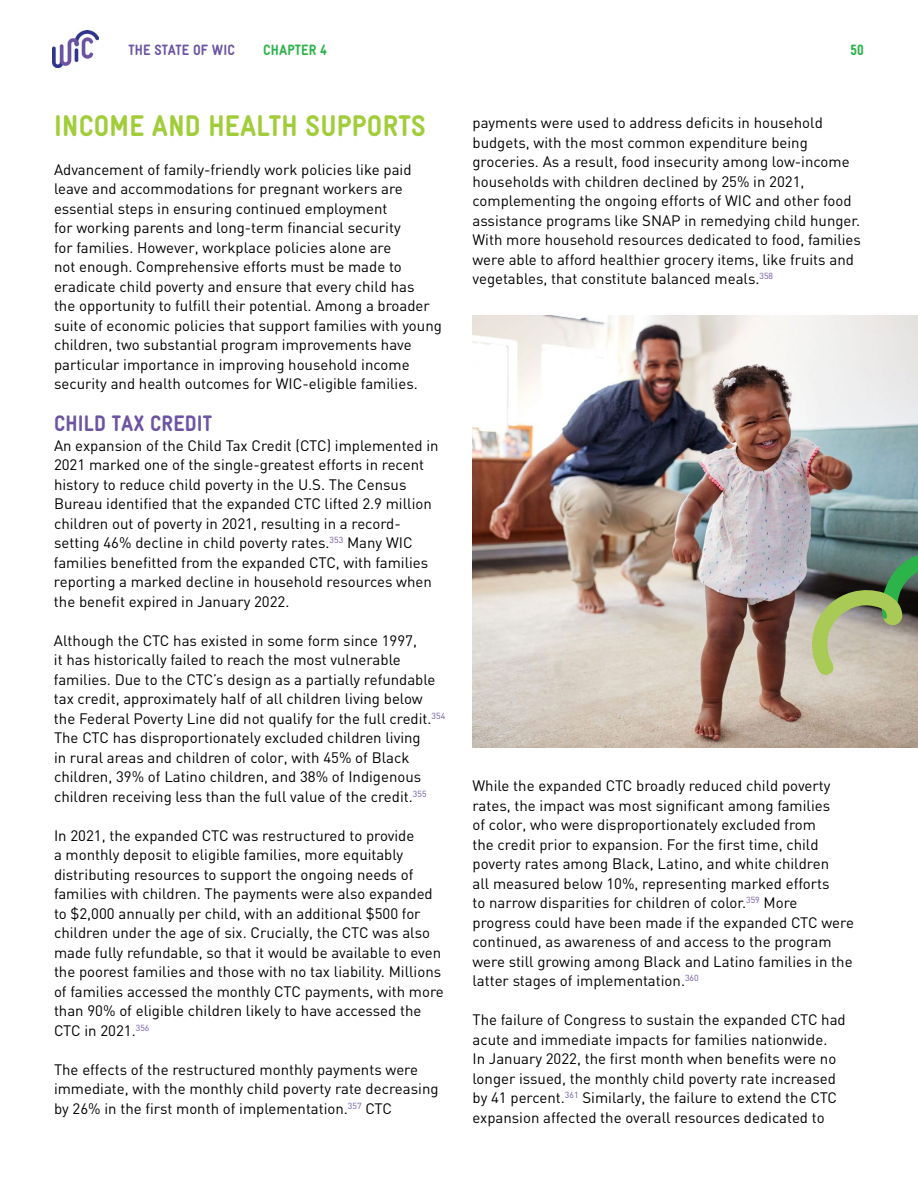
<style>
.page{position:relative;width:918px;height:1188px;background:#fff}
.page>*{position:absolute;margin:0;border:0;box-sizing:border-box;transform-origin:0 0}
.t1{font:900 30px "WIC Gravur Condensed";letter-spacing:.01em;color:#a1cd3a}
.t2{font:900 22.5px "WIC Gravur Condensed";letter-spacing:.01em;color:#6c54a3}
.t3{font:15px/19.5px "DIN";color:#000}
.t4{font:900 15px "WIC Gravur Condensed";letter-spacing:.01em;color:#6c54a3}
.t5{font:900 15px "WIC Gravur Condensed";letter-spacing:.01em;color:#2cb34a}
</style>
<div class="page">
<img style="left:53px;top:31px;width:46px;height:37px">
<img style="left:472px;top:316px;width:446px;height:432px">
<svg style="left:802px;top:548px;width:116px;height:128px;background:#8a967a"></svg>
<p class="t4" style="left:129px;top:41px;width:108px">THE STATE OF WIC</p>
<p class="t5" style="left:263px;top:41px;width:65px">CHAPTER 4</p>
<p class="t5" style="left:851px;top:41px;width:15px">50</p>
<h1 class="t1" style="left:54px;top:109px;width:373px">INCOME AND HEALTH SUPPORTS</h1>
<p class="t3" style="left:54px;top:159px;width:389px">Advancement of family-friendly work policies like paid leave and accommodations for pregnant workers are essential steps in ensuring continued employment<br>for working parents and long-term financial security<br>for families. However, workplace policies alone are<br>not enough. Comprehensive efforts must be made to eradicate child poverty and ensure that every child has<br>the opportunity to fulfill their potential. Among a broader suite of economic policies that support families with young children, two substantial program improvements have particular importance in improving household income security and health outcomes for WIC-eligible families.</p>
<h2 class="t2" style="left:54px;top:411px;width:160px">CHILD TAX CREDIT</h2>
<p class="t3" style="left:54px;top:435px;width:386px">An expansion of the Child Tax Credit (CTC) implemented in 2021 marked one of the single-greatest efforts in recent history to reduce child poverty in the U.S. The Census Bureau identified that the expanded CTC lifted 2.9 million children out of poverty in 2021, resulting in a record&shy;setting 46% decline in child poverty rates.<sup>353</sup> Many WIC families benefitted from the expanded CTC, with families reporting a marked decline in household resources when the benefit expired in January 2022.</p>
<p class="t3" style="left:54px;top:630px;width:393px">Although the CTC has existed in some form since 1997,<br>it has historically failed to reach the most vulnerable families. Due to the CTC’s design as a partially refundable tax credit, approximately half of all children living below the Federal Poverty Line did not qualify for the full credit.<sup>354<br></sup>The CTC has disproportionately excluded children living<br>in rural areas and children of color, with 45% of Black children, 39% of Latino children, and 38% of Indigenous children receiving less than the full value of the credit.<sup>355</sup></p>
<p class="t3" style="left:54px;top:825px;width:391px">In 2021, the expanded CTC was restructured to provide<br>a monthly deposit to eligible families, more equitably distributing resources to support the ongoing needs of families with children. The payments were also expanded to $2,000 annually per child, with an additional $500 for children under the age of six. Crucially, the CTC was also made fully refundable, so that it would be available to even the poorest families and those with no tax liability. Millions of families accessed the monthly CTC payments, with more than 90% of eligible children likely to have accessed the CTC in 2021.<sup>356</sup></p>
<p class="t3" style="left:54px;top:1059px;width:386px">The effects of the restructured monthly payments were immediate, with the monthly child poverty rate decreasing by 26% in the first month of implementation.<sup>357</sup> CTC</p>
<p class="t3" style="left:472px;top:113px;width:390px">payments were used to address deficits in household budgets, with the most common expenditure being groceries. As a result, food insecurity among low-income households with children declined by 25% in 2021, complementing the ongoing efforts of WIC and other food assistance programs like SNAP in remedying child hunger.<br>With more household resources dedicated to food, families were able to afford healthier grocery items, like fruits and vegetables, that constitute balanced meals.<sup>358</sup></p>
<p class="t3" style="left:472px;top:776px;width:383px">While the expanded CTC broadly reduced child poverty rates, the impact was most significant among families<br>of color, who were disproportionately excluded from<br>the credit prior to expansion. For the first time, child poverty rates among Black, Latino, and white children<br>all measured below 10%, representing marked efforts<br>to narrow disparities for children of color.<sup>359</sup> More progress could have been made if the expanded CTC were continued, as awareness of and access to the program were still growing among Black and Latino families in the latter stages of implementation.<sup>360</sup></p>
<p class="t3" style="left:472px;top:1010px;width:375px">The failure of Congress to sustain the expanded CTC had acute and immediate impacts for families nationwide.<br>In January 2022, the first month when benefits were no longer issued, the monthly child poverty rate increased by 41 percent.<sup>361</sup> Similarly, the failure to extend the CTC expansion affected the overall resources dedicated to</p>
</div>
